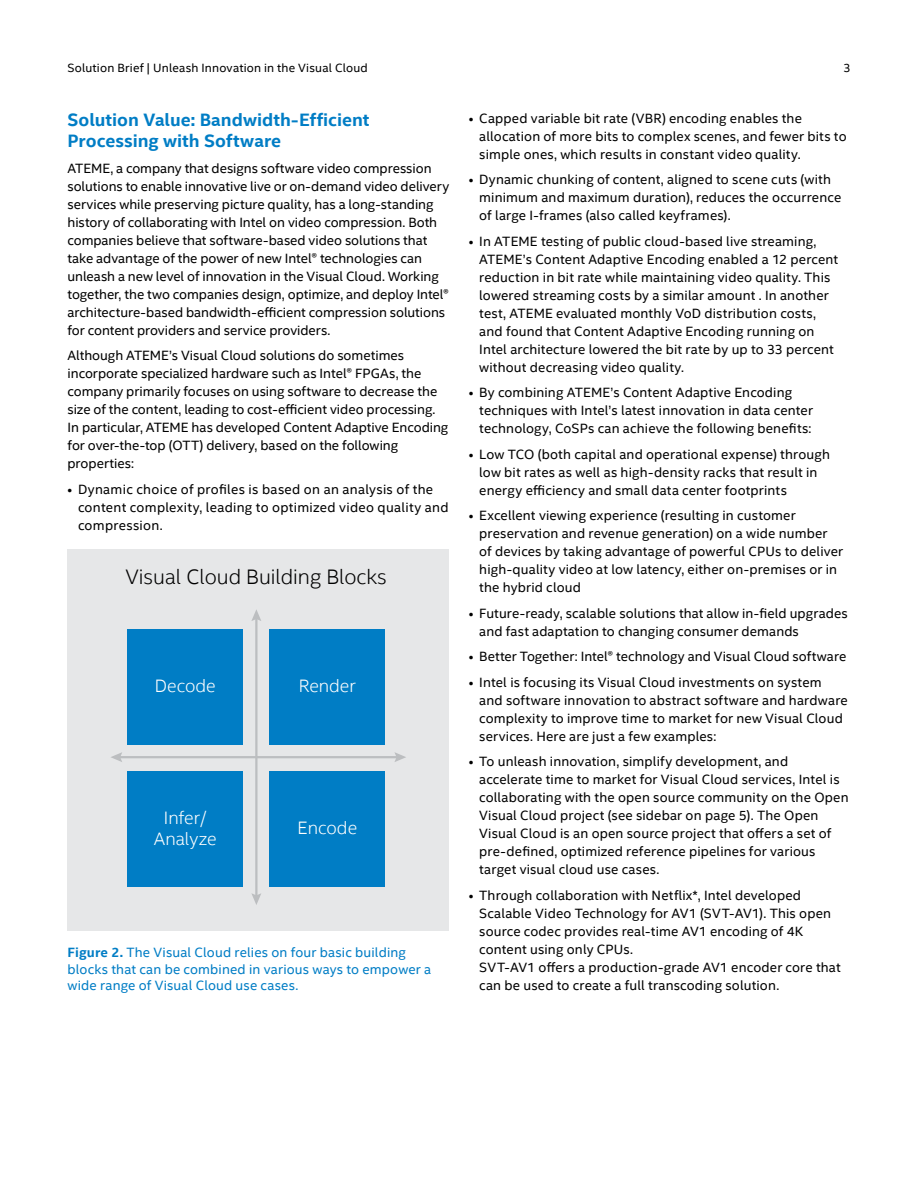
<style>
.page{position:relative;width:918px;height:1188px;background:#fff}
.page>*{position:absolute;margin:0;border:0;box-sizing:border-box;transform-origin:0 0}
.t1{font:300 21px "Intel Clear";color:#000}
.t2{font:700 18px/21px "Intel Clear";color:#007dc5}
.t3{font:300 18px/20.7px "Intel Clear";color:#fff;text-align:center}
.t4{font:13.5px/18px "Intel Clear";letter-spacing:.01em;color:#000}
.t5{font:13.5px/16.5px "Intel Clear";letter-spacing:.01em;color:#007dc5}
.t6{font:12px "Intel Clear";letter-spacing:.015em;color:#000}
.s1{font-weight:700}
</style>
<div class="page">
<div style="left:68px;top:549px;width:381px;height:381px;background:#e6e7e8"></div>
<div style="left:128px;top:772px;width:115px;height:115px;background:#007dc5"></div>
<div style="left:270px;top:772px;width:115px;height:115px;background:#007dc5"></div>
<div style="left:128px;top:630px;width:115px;height:115px;background:#007dc5"></div>
<div style="left:270px;top:630px;width:115px;height:115px;background:#007dc5"></div>
<hr style="left:119px;top:756px;width:279px;height:2px;background:#bcbec0">
<svg style="left:111px;top:752px;width:11px;height:10px"></svg>
<svg style="left:394px;top:752px;width:12px;height:10px"></svg>
<hr style="left:255px;top:617px;width:3px;height:280px;background:#bcbec0">
<svg style="left:251px;top:893px;width:10px;height:12px"></svg>
<svg style="left:251px;top:610px;width:10px;height:11px"></svg>
<p class="t6" style="left:68px;top:60px;width:302px">Solution Brief | Unleash Innovation in the Visual Cloud</p>
<p class="t6" style="left:843px;top:60px;width:9px">3</p>
<h2 class="t2" style="left:68px;top:109px;width:304px">Solution Value: Bandwidth-Efficient<br>Processing with Software</h2>
<p class="t4" style="left:68px;top:159px;width:383px">ATEME, a company that designs software video compression solutions to enable innovative live or on-demand video delivery services while preserving picture quality, has a long-standing history of collaborating with Intel on video compression. Both companies believe that software-based video solutions that take advantage of the power of new Intel® technologies can unleash a new level of innovation in the Visual Cloud. Working together, the two companies design, optimize, and deploy Intel® architecture-based bandwidth-efficient compression solutions for content providers and service providers.</p>
<p class="t4" style="left:68px;top:346px;width:382px">Although ATEME’s Visual Cloud solutions do sometimes incorporate specialized hardware such as Intel® FPGAs, the company primarily focuses on using software to decrease the size of the content, leading to cost-efficient video processing.<br>In particular, ATEME has developed Content Adaptive Encoding for over-the-top (OTT) delivery, based on the following properties:</p>
<p class="t4" style="left:78px;top:480px;width:372px;text-indent:-11px">• Dynamic choice of profiles is based on an analysis of the content complexity, leading to optimized video quality and compression.</p>
<p class="t4" style="left:479px;top:109px;width:369px;text-indent:-11px">• Capped variable bit rate (VBR) encoding enables the allocation of more bits to complex scenes, and fewer bits to simple ones, which results in constant video quality.</p>
<p class="t4" style="left:479px;top:170px;width:364px;text-indent:-11px">• Dynamic chunking of content, aligned to scene cuts (with minimum and maximum duration), reduces the occurrence of large I-frames (also called keyframes).</p>
<p class="t4" style="left:479px;top:232px;width:361px;text-indent:-11px">• In ATEME testing of public cloud-based live streaming, ATEME’s Content Adaptive Encoding enabled a 12 percent reduction in bit rate while maintaining video quality. This lowered streaming costs by a similar amount . In another test, ATEME evaluated monthly VoD distribution costs, and found that Content Adaptive Encoding running on Intel architecture lowered the bit rate by up to 33 percent without decreasing video quality.</p>
<p class="t4" style="left:479px;top:383px;width:335px;text-indent:-11px">• By combining ATEME’s Content Adaptive Encoding techniques with Intel’s latest innovation in data center technology, CoSPs can achieve the following benefits:</p>
<p class="t4" style="left:479px;top:445px;width:352px;text-indent:-11px">• Low TCO (both capital and operational expense) through low bit rates as well as high-density racks that result in energy efficiency and small data center footprints</p>
<p class="t4" style="left:479px;top:506px;width:365px;text-indent:-11px">• Excellent viewing experience (resulting in customer preservation and revenue generation) on a wide number of devices by taking advantage of powerful CPUs to deliver high-quality video at low latency, either on-premises or in the hybrid cloud</p>
<p class="t4" style="left:479px;top:604px;width:370px;text-indent:-11px">• Future-ready, scalable solutions that allow in-field upgrades and fast adaptation to changing consumer demands</p>
<p class="t4" style="left:469px;top:647px;width:379px">• Better Together: Intel® technology and Visual Cloud software</p>
<p class="t4" style="left:479px;top:673px;width:370px;text-indent:-11px">• Intel is focusing its Visual Cloud investments on system and software innovation to abstract software and hardware complexity to improve time to market for new Visual Cloud services. Here are just a few examples:</p>
<p class="t4" style="left:479px;top:752px;width:371px;text-indent:-11px">• To unleash innovation, simplify development, and accelerate time to market for Visual Cloud services, Intel is collaborating with the open source community on the Open Visual Cloud project (see sidebar on page 5). The Open Visual Cloud is an open source project that offers a set of pre-defined, optimized reference pipelines for various target visual cloud use cases.</p>
<p class="t4" style="left:479px;top:886px;width:363px;text-indent:-11px">• Through collaboration with Netflix*, Intel developed Scalable Video Technology for AV1 (SVT-AV1). This open source codec provides real-time AV1 encoding of 4K content using only CPUs.<br>SVT-AV1 offers a production-grade AV1 encoder core that can be used to create a full transcoding solution.</p>
<h1 class="t1" style="left:126px;top:562px;width:263px">Visual Cloud Building Blocks</h1>
<h2 class="t3" style="left:155px;top:675px;width:62px">Decode</h2>
<h2 class="t3" style="left:299px;top:675px;width:59px">Render</h2>
<h2 class="t3" style="left:154px;top:807px;width:64px">Infer/<br>Analyze</h2>
<h2 class="t3" style="left:298px;top:817px;width:61px">Encode</h2>
<p class="t5" style="left:68px;top:944px;width:365px"><span class="s1">Figure 2.</span> The Visual Cloud relies on four basic building blocks that can be combined in various ways to empower a wide range of Visual Cloud use cases.</p>
</div>
